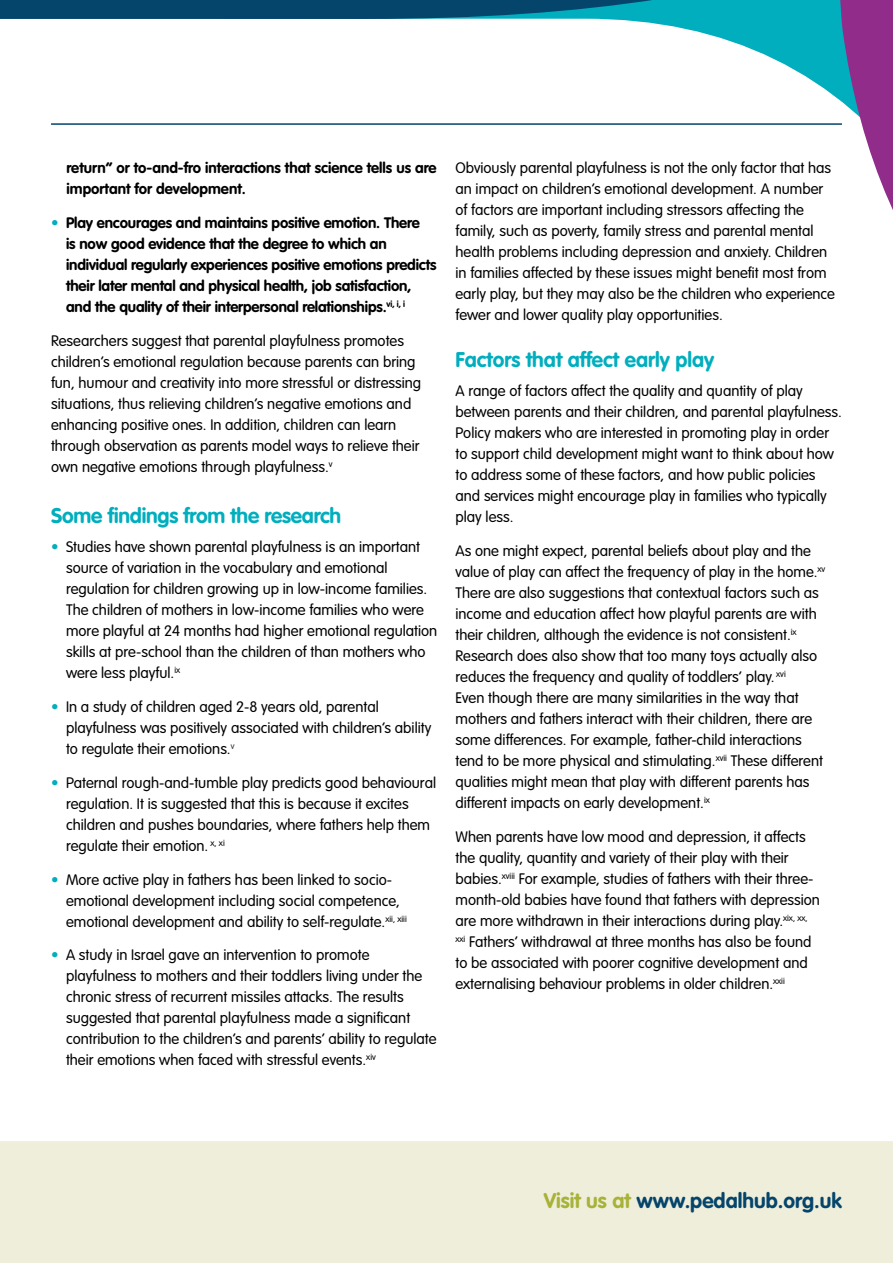
<style>
.page{position:relative;width:893px;height:1263px;background:#fff}
.page>*{position:absolute;margin:0;border:0;box-sizing:border-box;transform-origin:0 0}
.t1{font:700 21px "VAG Rounded Std";letter-spacing:-.01em;color:#00aebe}
.t2{font:700 21px "VAG Rounded Std";color:#05446b}
.t3{font:300 15px/21px "VAG Rounded Std";color:#000}
.t4{font:700 15px/21px "VAG Rounded Std";letter-spacing:-.01em;color:#000}
.s1{color:#00aebe}
.s2{color:#a7b237}
</style>
<div class="page">
<svg style="left:0;top:0;width:893px;height:210px"></svg>
<hr style="left:51px;top:123px;width:791px;height:2px;background:#05446b">
<div style="left:0;top:1141px;width:893px;height:122px;background:#eeeeda"></div>
<p class="t4" style="left:67px;top:158px;width:371px">return” or to-and-fro interactions that science tells us are important for development.</p>
<p class="t4" style="left:66px;top:213px;width:372px;text-indent:-15px"><span class="s1">•</span> Play encourages and maintains positive emotion. There<br>is now good evidence that the degree to which an individual regularly experiences positive emotions predicts their later mental and physical health, job satisfaction, and the quality of their interpersonal relationships.<sup>vi,</sup> <sup>i,</sup> <sup>i</sup></p>
<p class="t3" style="left:51px;top:330px;width:372px">Researchers suggest that parental playfulness promotes children’s emotional regulation because parents can bring fun, humour and creativity into more stressful or distressing situations, thus relieving children’s negative emotions and enhancing positive ones. In addition, children can learn through observation as parents model ways to relieve their own negative emotions through playfulness.<sup>v</sup></p>
<h1 class="t1" style="left:51px;top:503px;width:292px">Some findings from the research</h1>
<p class="t3" style="left:66px;top:537px;width:373px;text-indent:-15px"><span class="s1">•</span> Studies have shown parental playfulness is an important source of variation in the vocabulary and emotional regulation for children growing up in low-income families.<br>The children of mothers in low-income families who were more playful at 24 months had higher emotional regulation skills at pre-school than the children of than mothers who were less playful.<sup>ix</sup></p>
<p class="t3" style="left:66px;top:697px;width:367px;text-indent:-15px"><span class="s1">•</span> In a study of children aged 2-8 years old, parental playfulness was positively associated with children’s ability to regulate their emotions.<sup>v</sup></p>
<p class="t3" style="left:66px;top:772px;width:372px;text-indent:-15px"><span class="s1">•</span> Paternal rough-and-tumble play predicts good behavioural regulation. It is suggested that this is because it excites children and pushes boundaries, where fathers help them regulate their emotion. <sup>x,</sup> <sup>xi</sup></p>
<p class="t3" style="left:66px;top:869px;width:342px;text-indent:-15px"><span class="s1">•</span> More active play in fathers has been linked to socio&shy;emotional development including social competence, emotional development and ability to self-regulate.<sup>xii,</sup> <sup>xiii</sup></p>
<p class="t3" style="left:66px;top:945px;width:372px;text-indent:-15px"><span class="s1">•</span> A study in Israel gave an intervention to promote playfulness to mothers and their toddlers living under the chronic stress of recurrent missiles attacks. The results suggested that parental playfulness made a significant contribution to the children’s and parents’ ability to regulate their emotions when faced with stressful events.<sup>xiv</sup></p>
<p class="t3" style="left:455px;top:158px;width:381px">Obviously parental playfulness is not the only factor that has an impact on children’s emotional development. A number of factors are important including stressors affecting the family, such as poverty, family stress and parental mental health problems including depression and anxiety. Children in families affected by these issues might benefit most from early play, but they may also be the children who experience fewer and lower quality play opportunities.</p>
<h1 class="t1" style="left:455px;top:347px;width:260px">Factors that affect early play</h1>
<p class="t3" style="left:455px;top:381px;width:388px">A range of factors affect the quality and quantity of play between parents and their children, and parental playfulness.<br>Policy makers who are interested in promoting play in order to support child development might want to think about how to address some of these factors, and how public policies and services might encourage play in families who typically play less.</p>
<p class="t3" style="left:455px;top:541px;width:371px">As one might expect, parental beliefs about play and the value of play can affect the frequency of play in the home.<sup>xv </sup>There are also suggestions that contextual factors such as income and education affect how playful parents are with their children, although the evidence is not consistent.<sup>ix </sup>Research does also show that too many toys actually also reduces the frequency and quality of toddlers’ play. <sup>xvi<br></sup>Even though there are many similarities in the way that mothers and fathers interact with their children, there are some differences. For example, father-child interactions tend to be more physical and stimulating.<sup>xvii</sup> These different qualities might mean that play with different parents has different impacts on early development.<sup>ix</sup></p>
<p class="t3" style="left:455px;top:827px;width:366px">When parents have low mood and depression, it affects the quality, quantity and variety of their play with their babies.<sup>xviii</sup> For example, studies of fathers with their three&shy;month-old babies have found that fathers with depression are more withdrawn in their interactions during play.<sup>xix,</sup> <sup>xx, xxi</sup> Fathers’ withdrawal at three months has also be found to be associated with poorer cognitive development and externalising behaviour problems in older children.<sup>xxii</sup></p>
<h1 class="t2" style="left:544px;top:1188px;width:300px"><span class="s2">Visit us at</span> www.pedalhub.org.uk</h1>
</div>
